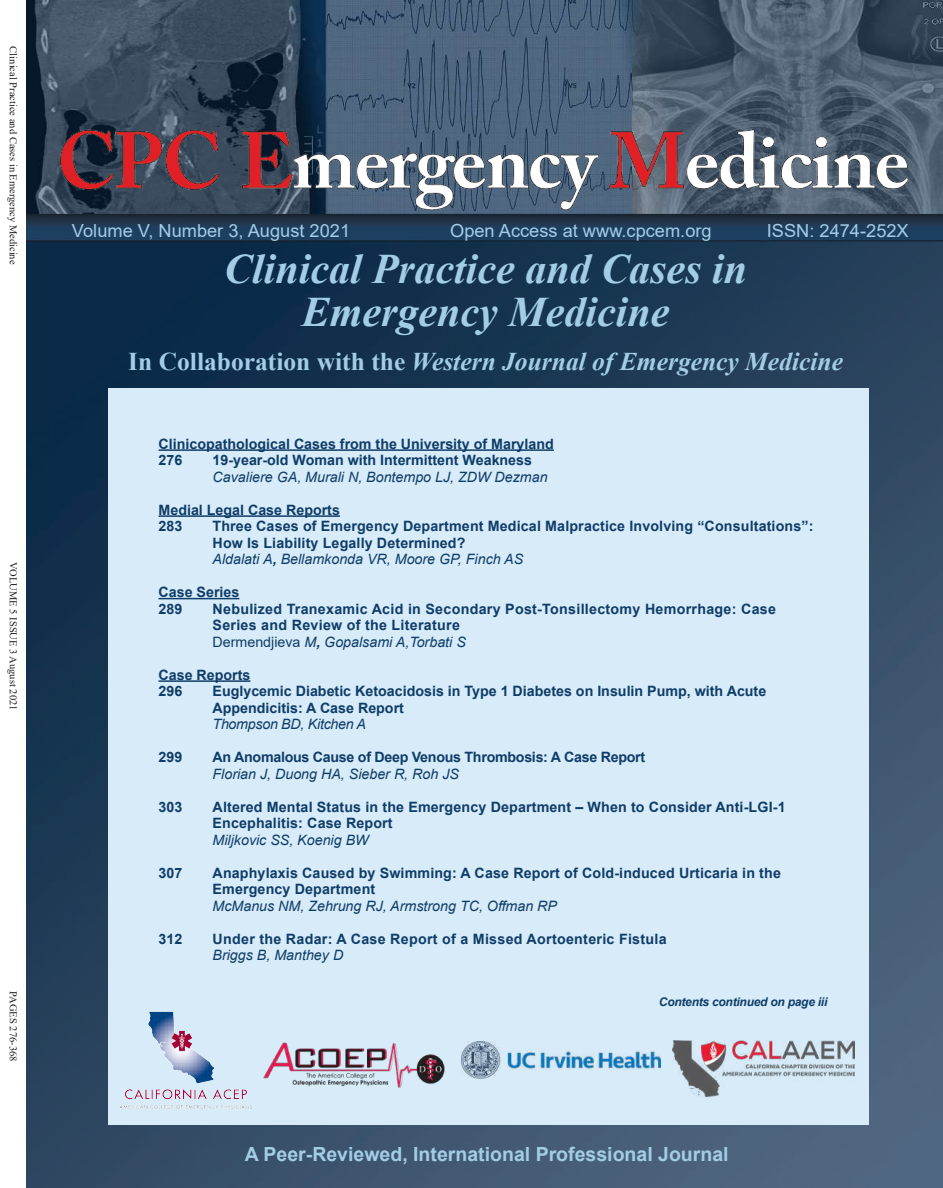
<style>
.page{position:relative;width:943px;height:1188px;background:#fff}
.page>*{position:absolute;margin:0;border:0;box-sizing:border-box;transform-origin:0 0}
.t1{font:italic 700 42px/43.5px "Times New Roman";color:#a3cce5;text-align:center}
.t2{font:italic 700 25.5px "Times New Roman";color:#a3cce5}
.t3{font:700 19.5px "Arial";color:#a3cce5}
.t4{font:18px "Arial";color:#a3cce5}
.t5{font:700 14.25px/16.5px "Arial";letter-spacing:.01em;color:#0f3d69}
.t6{font:italic 14.25px "Arial";color:#0f3d69}
.t7{font:700 14.25px "Arial";letter-spacing:-.02em;color:#0f3d69}
.t8{font:italic 14.25px "Arial";letter-spacing:-.02em;color:#0f3d69}
.t9{font:italic 700 12px "Arial";letter-spacing:-.02em;color:#0f3d69}
.t10{font:10.5px "Times New Roman";color:#231f20}
.s1{font-style:normal}
.s2{font-weight:400;font-style:italic}
.s3{font-style:italic}
.s4{font-weight:400}
</style>
<div class="page">
<img style="left:27px;top:0;width:916px;height:1188px">
<div style="left:109px;top:389px;width:759px;height:735px;background:#d7ebf8"></div>
<hr style="left:158px;top:449px;width:396px;height:2px;background:#0f3d69">
<hr style="left:158px;top:515px;width:182px;height:2px;background:#0f3d69">
<hr style="left:158px;top:598px;width:81px;height:1px;background:#0f3d69">
<hr style="left:158px;top:680px;width:92px;height:2px;background:#0f3d69">
<img style="left:56px;top:120px;width:852px;height:94px">
<img style="left:117px;top:1007px;width:138px;height:115px">
<img style="left:260px;top:1040px;width:187px;height:50px">
<img style="left:462px;top:1042px;width:199px;height:36px">
<img style="left:672px;top:1041px;width:182px;height:55px">
<p class="t10" style="left:21px;top:46px;width:219px;rotate:90deg">Clinical Practice and Cases in Emergency Medicine</p>
<p class="t10" style="left:21px;top:562px;width:150px;rotate:90deg">VOLUME 5 ISSUE 3 August 2021</p>
<p class="t10" style="left:21px;top:991px;width:71px;rotate:90deg">PAGES 276-368</p>
<p class="t4" style="left:72px;top:218px;width:280px">Volume V, Number 3, August 2021</p>
<p class="t4" style="left:450px;top:218px;width:263px">Open Access at www.cpcem.org</p>
<p class="t4" style="left:766px;top:218px;width:143px">ISSN: 2474-252X</p>
<h1 class="t1" style="left:224px;top:246px;width:524px">Clinical Practice and Cases in<br>Emergency Medicine</h1>
<h2 class="t2" style="left:128px;top:343px;width:716px"><span class="s1">In Collaboration with the</span> Western Journal of Emergency Medicine</h2>
<p class="t5" style="left:158px;top:436px;width:397px">Clinicopathological Cases from the University of Maryland<br>276</p>
<p class="t5" style="left:212px;top:452px;width:321px">19-year-old Woman with Intermittent Weakness</p>
<p class="t6" style="left:212px;top:467px;width:336px">Cavaliere GA, Murali N, Bontempo LJ, ZDW Dezman</p>
<p class="t5" style="left:158px;top:502px;width:183px">Medial Legal Case Reports<br>283</p>
<p class="t5" style="left:212px;top:518px;width:602px">Three Cases of Emergency Department Medical Malpractice Involving “Consultations”:<br>How Is Liability Legally Determined?<br><span class="s2">Aldalati A</span><span class="s3">,</span> <span class="s2">Bellamkonda VR, Moore GP, Finch AS</span></p>
<p class="t5" style="left:158px;top:584px;width:82px">Case Series<br>289</p>
<p class="t5" style="left:212px;top:601px;width:565px">Nebulized Tranexamic Acid in Secondary Post-Tonsillectomy Hemorrhage: Case<br>Series and Review of the Literature<br><span class="s4">Dermendjieva</span> <span class="s2">M</span><span class="s3">,</span> <span class="s2">Gopalsami A,Torbati S</span></p>
<p class="t5" style="left:158px;top:667px;width:93px">Case Reports<br>296</p>
<p class="t5" style="left:212px;top:683px;width:555px">Euglycemic Diabetic Ketoacidosis in Type 1 Diabetes on Insulin Pump, with Acute<br>Appendicitis: A Case Report</p>
<p class="t8" style="left:212px;top:715px;width:155px">Thompson BD, Kitchen A</p>
<p class="t5" style="left:158px;top:749px;width:25px">299</p>
<p class="t7" style="left:212px;top:747px;width:434px">An Anomalous Cause of Deep Venous Thrombosis: A Case Report</p>
<p class="t6" style="left:212px;top:764px;width:248px">Florian J, Duong HA, Sieber R, Roh JS</p>
<p class="t5" style="left:158px;top:799px;width:25px">303</p>
<p class="t5" style="left:212px;top:799px;width:574px">Altered Mental Status in the Emergency Department – When to Consider Anti-LGI-1<br>Encephalitis: Case Report</p>
<p class="t6" style="left:212px;top:830px;width:157px">Miljkovic SS, Koenig BW</p>
<p class="t5" style="left:158px;top:865px;width:25px">307</p>
<p class="t5" style="left:212px;top:865px;width:570px">Anaphylaxis Caused by Swimming: A Case Report of Cold-induced Urticaria in the<br>Emergency Department</p>
<p class="t6" style="left:212px;top:896px;width:346px">McManus NM, Zehrung RJ, Armstrong TC, Offman RP</p>
<p class="t5" style="left:158px;top:931px;width:25px">312</p>
<p class="t5" style="left:212px;top:931px;width:455px">Under the Radar: A Case Report of a Missed Aortoenteric Fistula</p>
<p class="t6" style="left:212px;top:946px;width:132px">Briggs B, Manthey D</p>
<p class="t9" style="left:659px;top:994px;width:170px">Contents continued on page iii</p>
<h3 class="t3" style="left:245px;top:1140px;width:485px">A Peer-Reviewed, International Professional Journal</h3>
</div>
